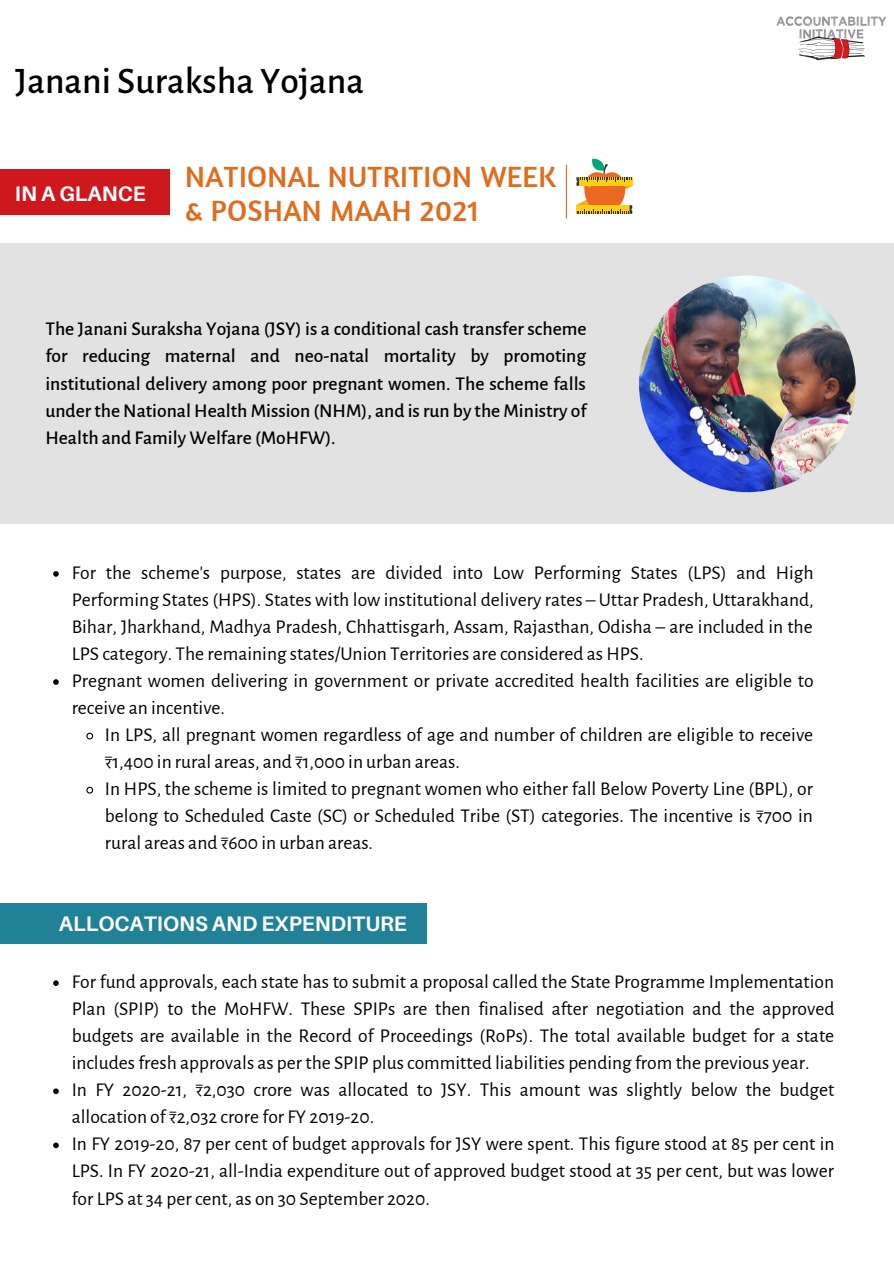
<style>
.page{position:relative;width:894px;height:1264px;background:#fff}
.page>*{position:absolute;margin:0;border:0;box-sizing:border-box;transform-origin:0 0}
.t1{font:500 37.5px "Alegreya Sans";color:#000}
.t2{font:30px "Amaranth";letter-spacing:.01em;color:#df6d1d}
.t3{font:700 21px "Aileron";color:#fff}
.t4{font:19.5px/27px "Alegreya Sans";color:#000;text-align:justify}
.t5{font:500 19.5px/27px "Alegreya Sans";color:#000;text-align:justify}
</style>
<div class="page">
<div style="left:0;top:244px;width:893px;height:280px;background:#e2e2e3"></div>
<img style="left:776px;top:16px;width:109px;height:44px">
<div style="left:0;top:169px;width:170px;height:45px;background:#ce181e"></div>
<div style="left:0;top:903px;width:427px;height:40px;background:#208197"></div>
<svg style="left:575px;top:158px;width:57px;height:56px"></svg>
<hr style="left:565px;top:165px;width:2px;height:53px;background:#df6d1d">
<img style="left:638px;top:275px;width:217px;height:217px;border-radius:50%">
<svg style="left:53px;top:571px;width:6px;height:5px"></svg>
<svg style="left:53px;top:679px;width:6px;height:6px"></svg>
<svg style="left:86px;top:732px;width:8px;height:8px"></svg>
<svg style="left:86px;top:786px;width:8px;height:8px"></svg>
<svg style="left:53px;top:980px;width:6px;height:5px"></svg>
<svg style="left:53px;top:1088px;width:6px;height:6px"></svg>
<svg style="left:53px;top:1142px;width:6px;height:6px"></svg>
<p class="t1" style="left:15px;top:63px;width:350px">Janani Suraksha Yojana</p>
<p class="t3" style="left:15px;top:180px;width:132px">IN A GLANCE</p>
<p class="t2" style="left:185px;top:158px;width:372px">NATIONAL NUTRITION WEEK</p>
<p class="t2" style="left:185px;top:191px;width:295px">&amp; POSHAN MAAH 2021</p>
<p class="t5" style="left:45px;top:316px;width:542px">The Janani Suraksha Yojana (JSY) is a conditional cash transfer scheme for reducing maternal and neo-natal mortality by promoting institutional delivery among poor pregnant women. The scheme falls under the National Health Mission (NHM), and is run by the Ministry of Health and Family Welfare (MoHFW).</p>
<p class="t4" style="left:72px;top:559px;width:743px">For the scheme's purpose, states are divided into Low Performing States (LPS) and High Performing States (HPS). States with low institutional delivery rates – Uttar Pradesh, Uttarakhand, Bihar, Jharkhand, Madhya Pradesh, Chhattisgarh, Assam, Rajasthan, Odisha – are included in the LPS category. The remaining states/Union Territories are considered as HPS.</p>
<p class="t4" style="left:72px;top:667px;width:743px">Pregnant women delivering in government or private accredited health facilities are eligible to receive an incentive.</p>
<p class="t4" style="left:105px;top:721px;width:709px">In LPS, all pregnant women regardless of age and number of children are eligible to receive ₹1,400 in rural areas, and ₹1,000 in urban areas.</p>
<p class="t4" style="left:105px;top:776px;width:709px">In HPS, the scheme is limited to pregnant women who either fall Below Poverty Line (BPL), or belong to Scheduled Caste (SC) or Scheduled Tribe (ST) categories. The incentive is ₹700 in rural areas and ₹600 in urban areas.</p>
<p class="t3" style="left:59px;top:910px;width:349px">ALLOCATIONS AND EXPENDITURE</p>
<p class="t4" style="left:72px;top:968px;width:764px">For fund approvals, each state has to submit a proposal called the State Programme Implementation Plan (SPIP) to the MoHFW. These SPIPs are then finalised after negotiation and the approved budgets are available in the Record of Proceedings (RoPs). The total available budget for a state includes fresh approvals as per the SPIP plus committed liabilities pending from the previous year.</p>
<p class="t4" style="left:72px;top:1076px;width:764px">In FY 2020-21, ₹2,030 crore was allocated to JSY. This amount was slightly below the budget allocation of ₹2,032 crore for FY 2019-20.</p>
<p class="t4" style="left:72px;top:1131px;width:764px">In FY 2019-20, 87 per cent of budget approvals for JSY were spent. This figure stood at 85 per cent in LPS. In FY 2020-21, all-India expenditure out of approved budget stood at 35 per cent, but was lower for LPS at 34 per cent, as on 30 September 2020.</p>
</div>
